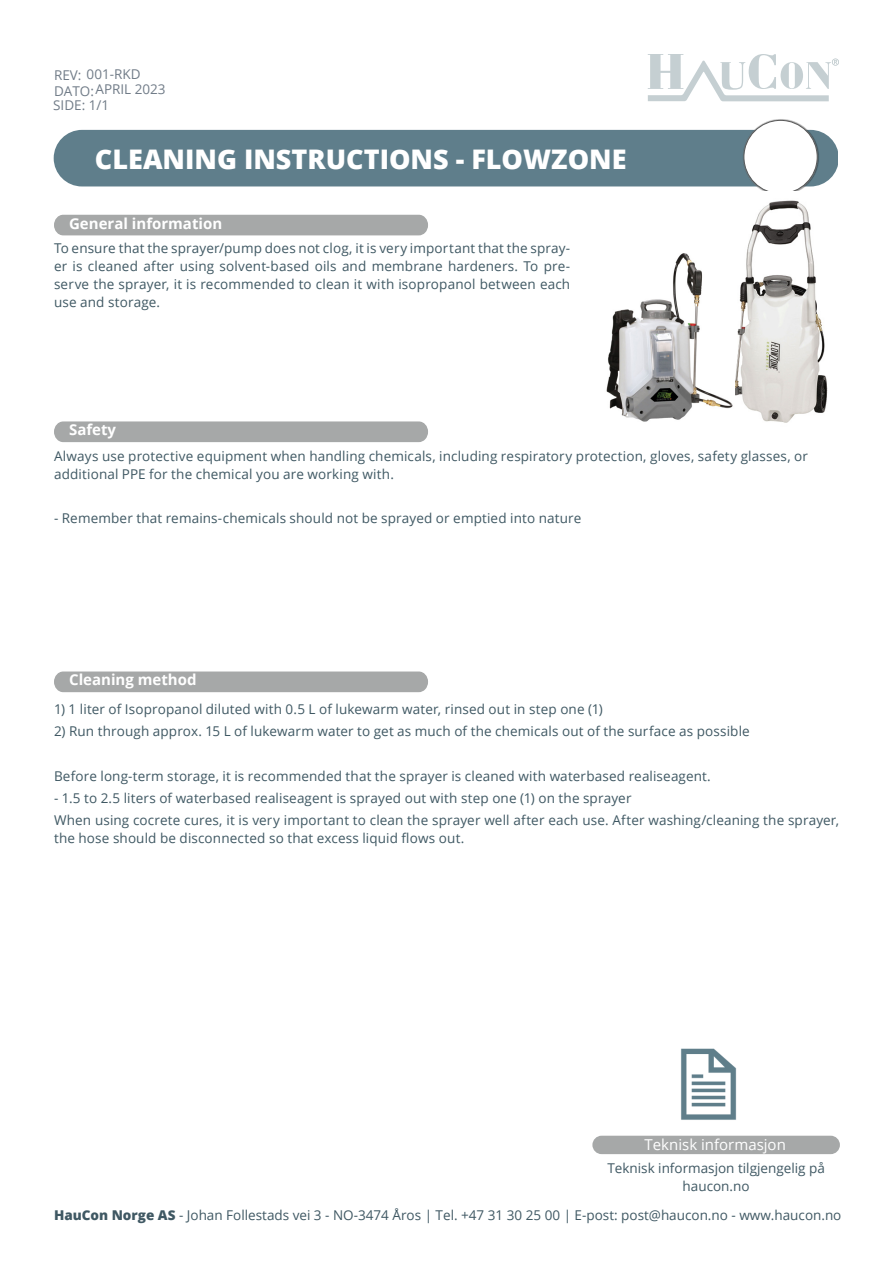
<style>
.page{position:relative;width:893px;height:1263px;background:#fff}
.page>*{position:absolute;margin:0;border:0;box-sizing:border-box;transform-origin:0 0}
.t1{font:800 27px "Open Sans";color:#fff}
.t2{font:700 15px "Open Sans";color:#fff}
.t3{font:15px "Open Sans";color:#fff}
.t4{font:13.5px/18px "Open Sans";letter-spacing:.01em;color:#3f5863}
.t5{font:13.5px/15.3px "Open Sans";color:#717c88}
.s1{font-weight:800}
</style>
<div class="page">
<svg style="left:648px;top:54px;width:191px;height:47px"></svg>
<div style="left:54px;top:130px;width:784px;height:56px;background:#5f7e8b"></div>
<img style="left:819px;top:130px;width:1px;height:56px">
<img style="left:742px;top:119px;width:77px;height:72px">
<div style="left:744px;top:120px;width:73px;height:74px;background:#fff;border-radius:50%"></div>
<svg style="left:54px;top:214px;width:374px;height:22px;background:#acaeae"></svg>
<img style="left:735px;top:200px;width:93px;height:223px">
<svg style="left:54px;top:421px;width:374px;height:22px;background:#acaeae"></svg>
<img style="left:606px;top:253px;width:127px;height:169px">
<svg style="left:54px;top:671px;width:374px;height:22px;background:#acaeae"></svg>
<img style="left:681px;top:1048px;width:56px;height:72px">
<div style="left:593px;top:1136px;width:246px;height:17px;background:#a6a8a8;border-radius:8px"></div>
<div style="left:592px;top:1136px;width:248px;height:18px;border:2px solid #a6a8a8;border-radius:8px"></div>
<p class="t5" style="left:53px;top:67px;width:114px">REV: 001-RKD<br>DATO: APRIL 2023<br>SIDE: 1/1</p>
<h1 class="t1" style="left:95px;top:139px;width:533px">CLEANING INSTRUCTIONS - FLOWZONE</h1>
<p class="t2" style="left:69px;top:212px;width:155px">General information</p>
<p class="t4" style="left:54px;top:239px;width:518px;text-align:justify">To ensure that the sprayer/pump does not clog, it is very important that the spray&shy;er is cleaned after using solvent-based oils and membrane hardeners. To pre&shy;serve the sprayer, it is recommended to clean it with isopropanol between each use and storage.</p>
<p class="t2" style="left:69px;top:419px;width:49px">Safety</p>
<p class="t4" style="left:54px;top:446px;width:755px">Always use protective equipment when handling chemicals, including respiratory protection, gloves, safety glasses, or additional PPE for the chemical you are working with.</p>
<p class="t4" style="left:54px;top:509px;width:529px">- Remember that remains-chemicals should not be sprayed or emptied into nature</p>
<p class="t2" style="left:69px;top:669px;width:129px">Cleaning method</p>
<p class="t4" style="left:54px;top:700px;width:550px">1) 1 liter of Isopropanol diluted with 0.5 L of lukewarm water, rinsed out in step one (1)</p>
<p class="t4" style="left:54px;top:722px;width:697px">2) Run through approx. 15 L of lukewarm water to get as much of the chemicals out of the surface as possible</p>
<p class="t4" style="left:54px;top:767px;width:658px">Before long-term storage, it is recommended that the sprayer is cleaned with waterbased realiseagent.</p>
<p class="t4" style="left:54px;top:787px;width:786px;line-height:22.2px">- 1.5 to 2.5 liters of waterbased realiseagent is sprayed out with step one (1) on the sprayer<br>When using cocrete cures, it is very important to clean the sprayer well after each use. After washing/cleaning the sprayer,</p>
<p class="t4" style="left:54px;top:829px;width:412px">the hose should be disconnected so that excess liquid flows out.</p>
<p class="t3" style="left:645px;top:1134px;width:143px">Teknisk informasjon</p>
<p class="t4" style="left:607px;top:1158px;width:219px;text-align:center">Teknisk informasjon tilgjengelig på haucon.no</p>
<p class="t4" style="left:54px;top:1206px;width:789px"><span class="s1">HauCon Norge AS</span> - Johan Follestads vei 3 - NO-3474 Åros | Tel. +47 31 30 25 00 | E-post: post@haucon.no - www.haucon.no</p>
</div>
